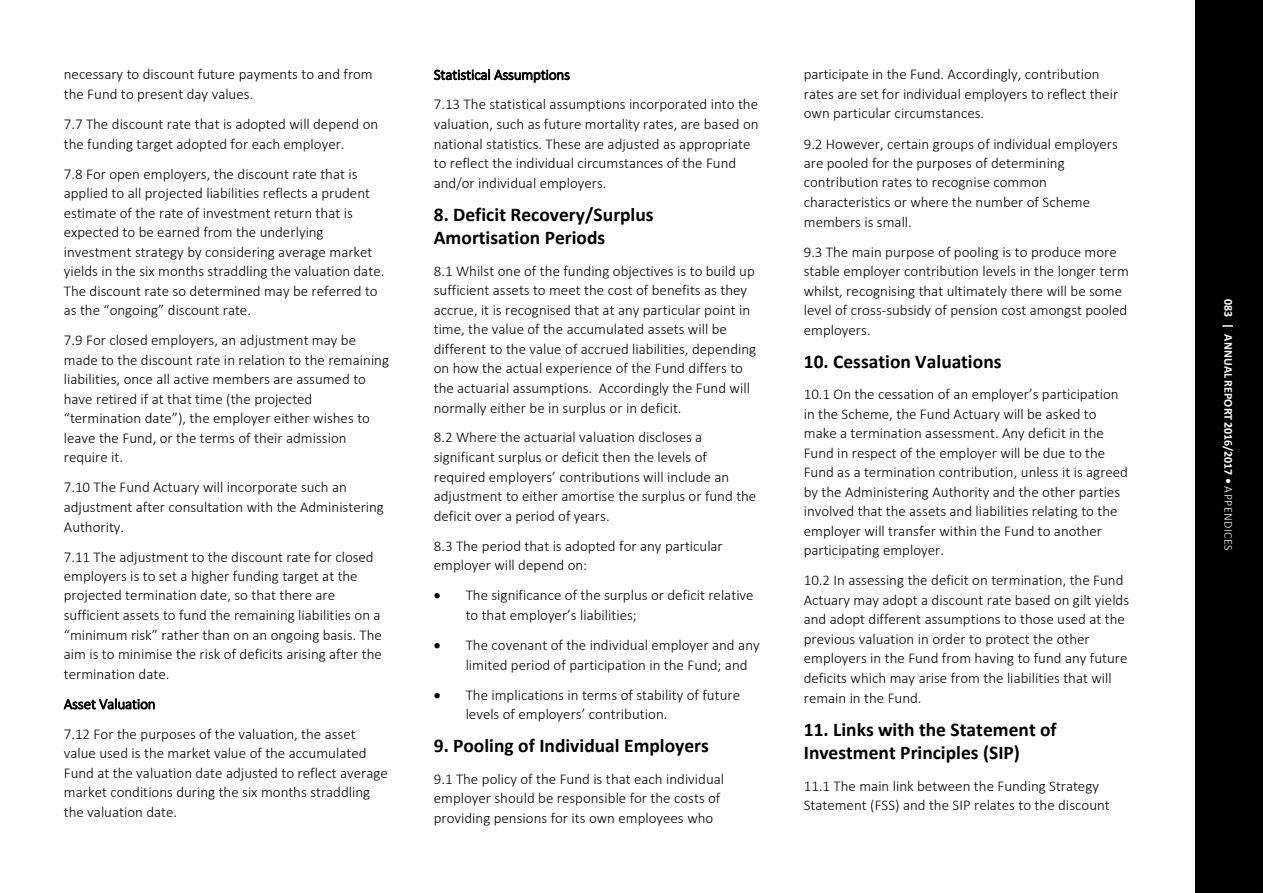
<style>
.page{position:relative;width:1263px;height:893px;background:#fff}
.page>*{position:absolute;margin:0;border:0;box-sizing:border-box;transform-origin:0 0}
.t1{font:700 19.5px/23.7px "Calibri";color:#000}
.t2{font:300 15px/19.5px "Calibri";color:#000}
.t3{font:700 12px "Calibri";color:#fff}
.s1{font-weight:300}
</style>
<div class="page">
<div style="left:1195px;top:0;width:68px;height:893px;background:#000"></div>
<svg style="left:1222px;top:325px;width:11px;height:2px"></svg>
<svg style="left:64px;top:698px;width:91px;height:12px"></svg>
<svg style="left:434px;top:68px;width:136px;height:15px"></svg>
<p class="t2" style="left:64px;top:64px;width:310px">necessary to discount future payments to and from the Fund to present day values.</p>
<p class="t2" style="left:64px;top:114px;width:316px">7.7 The discount rate that is adopted will depend on the funding target adopted for each employer.</p>
<p class="t2" style="left:64px;top:164px;width:322px">7.8 For open employers, the discount rate that is applied to all projected liabilities reflects a prudent estimate of the rate of investment return that is expected to be earned from the underlying investment strategy by considering average market yields in the six months straddling the valuation date.<br>The discount rate so determined may be referred to as the “ongoing” discount rate.</p>
<p class="t2" style="left:64px;top:330px;width:327px">7.9 For closed employers, an adjustment may be made to the discount rate in relation to the remaining liabilities, once all active members are assumed to have retired if at that time (the projected “termination date”), the employer either wishes to leave the Fund, or the terms of their admission require it.</p>
<p class="t2" style="left:64px;top:478px;width:322px">7.10 The Fund Actuary will incorporate such an adjustment after consultation with the Administering<br>Authority.</p>
<p class="t2" style="left:64px;top:547px;width:320px">7.11 The adjustment to the discount rate for closed employers is to set a higher funding target at the projected termination date, so that there are sufficient assets to fund the remaining liabilities on a “minimum risk” rather than on an ongoing basis. The aim is to minimise the risk of deficits arising after the termination date.</p>
<p class="t2" style="left:64px;top:689px;width:293px;line-height:30px">Asset Valuation<br>7.12 For the purposes of the valuation, the asset</p>
<p class="t2" style="left:64px;top:743px;width:325px">value used is the market value of the accumulated Fund at the valuation date adjusted to reflect average market conditions during the six months straddling the valuation date.</p>
<p class="t2" style="left:434px;top:60px;width:326px;line-height:29.8px">Statistical Assumptions<br>7.13 The statistical assumptions incorporated into the</p>
<p class="t2" style="left:434px;top:114px;width:326px">valuation, such as future mortality rates, are based on national statistics. These are adjusted as appropriate to reflect the individual circumstances of the Fund and/or individual employers.</p>
<h1 class="t1" style="left:434px;top:202px;width:221px">8. Deficit Recovery/Surplus<br>Amortisation Periods</h1>
<p class="t2" style="left:434px;top:261px;width:324px">8.1 Whilst one of the funding objectives is to build up sufficient assets to meet the cost of benefits as they accrue, it is recognised that at any particular point in time, the value of the accumulated assets will be different to the value of accrued liabilities, depending on how the actual experience of the Fund differs to the actuarial assumptions. Accordingly the Fund will normally either be in surplus or in deficit.</p>
<p class="t2" style="left:434px;top:428px;width:324px">8.2 Where the actuarial valuation discloses a significant surplus or deficit then the levels of required employers’ contributions will include an adjustment to either amortise the surplus or fund the deficit over a period of years.</p>
<p class="t2" style="left:434px;top:536px;width:290px">8.3 The period that is adopted for any particular employer will depend on:</p>
<p class="t2" style="left:466px;top:585px;width:289px;text-indent:-32px">• The significance of the surplus or deficit relative to that employer’s liabilities;</p>
<p class="t2" style="left:466px;top:635px;width:295px;text-indent:-32px">• The covenant of the individual employer and any limited period of participation in the Fund; and</p>
<p class="t2" style="left:466px;top:685px;width:276px;text-indent:-32px">• The implications in terms of stability of future levels of employers’ contribution.</p>
<h1 class="t1" style="left:434px;top:734px;width:277px">9. Pooling of Individual Employers</h1>
<p class="t2" style="left:434px;top:769px;width:292px">9.1 The policy of the Fund is that each individual employer should be responsible for the costs of providing pensions for its own employees who</p>
<p class="t2" style="left:804px;top:65px;width:316px">participate in the Fund. Accordingly, contribution rates are set for individual employers to reflect their own particular circumstances.</p>
<p class="t2" style="left:804px;top:134px;width:315px">9.2 However, certain groups of individual employers are pooled for the purposes of determining contribution rates to recognise common characteristics or where the number of Scheme members is small.</p>
<p class="t2" style="left:804px;top:242px;width:327px">9.3 The main purpose of pooling is to produce more stable employer contribution levels in the longer term whilst, recognising that ultimately there will be some level of cross-subsidy of pension cost amongst pooled employers.</p>
<h1 class="t1" style="left:804px;top:349px;width:199px">10. Cessation Valuations</h1>
<p class="t2" style="left:804px;top:384px;width:326px">10.1 On the cessation of an employer’s participation in the Scheme, the Fund Actuary will be asked to make a termination assessment. Any deficit in the Fund in respect of the employer will be due to the Fund as a termination contribution, unless it is agreed by the Administering Authority and the other parties involved that the assets and liabilities relating to the employer will transfer within the Fund to another participating employer.</p>
<p class="t2" style="left:804px;top:570px;width:327px">10.2 In assessing the deficit on termination, the Fund Actuary may adopt a discount rate based on gilt yields and adopt different assumptions to those used at the previous valuation in order to protect the other employers in the Fund from having to fund any future deficits which may arise from the liabilities that will remain in the Fund.</p>
<h1 class="t1" style="left:804px;top:717px;width:254px">11. Links with the Statement of<br>Investment Principles (SIP)</h1>
<p class="t2" style="left:804px;top:776px;width:307px">11.1 The main link between the Funding Strategy<br>Statement (FSS) and the SIP relates to the discount</p>
<p class="t3" style="left:1236px;top:299px;width:20px;rotate:90deg">083</p>
<p class="t3" style="left:1236px;top:334px;width:218px;rotate:90deg">ANNUAL REPORT 2016/2017 • <span class="s1">APPENDICES</span></p>
<p class="t3" style="left:1237px;top:323px;width:242px;rotate:90deg">| ANNUAL ACCOUNTS 2016/2017 • <span class="s1">APPENDICES</span></p>
</div>
